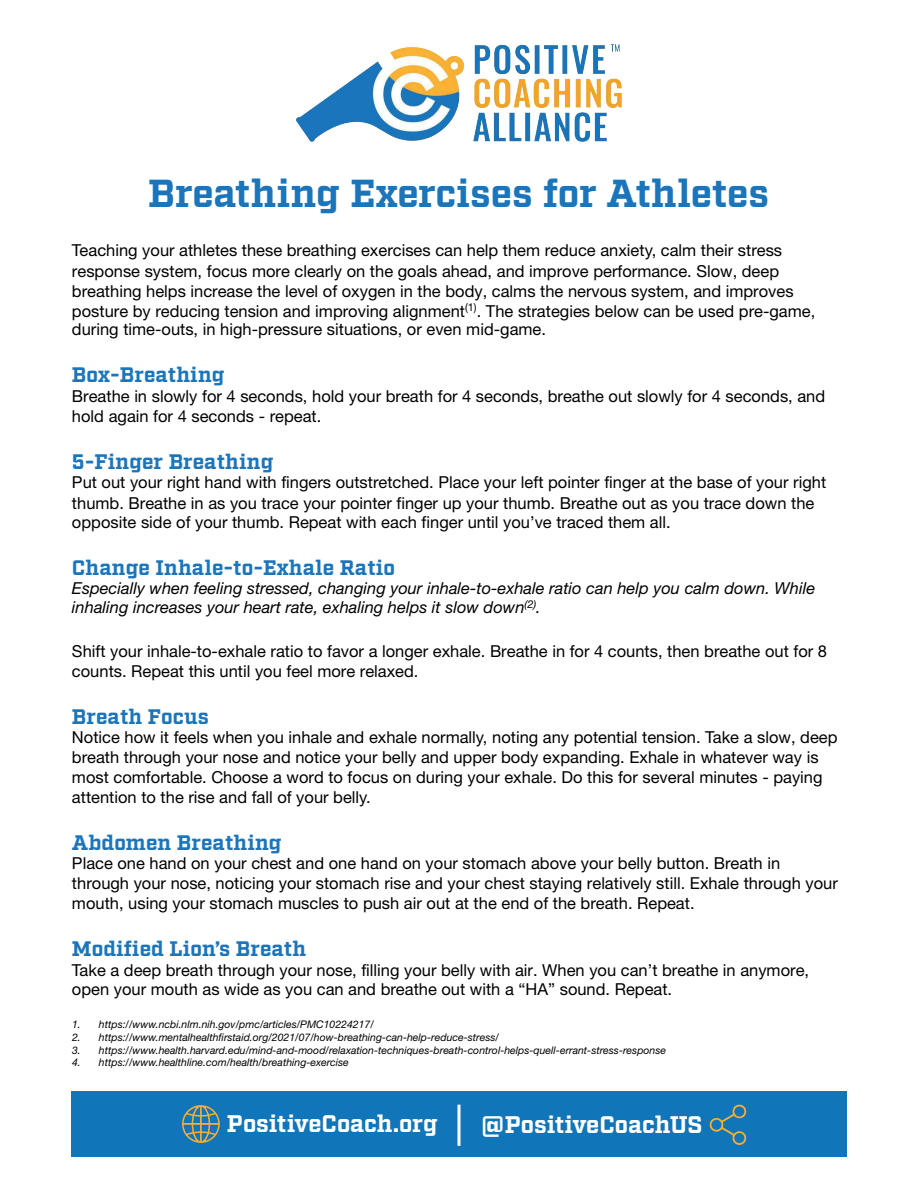
<style>
.page{position:relative;width:918px;height:1188px;background:#fff}
.page>*{position:absolute;margin:0;border:0;box-sizing:border-box;transform-origin:0 0}
.t1{font:700 39px "Factoria";letter-spacing:-.01em;color:#1b75bb}
.t2{font:700 24px "Factoria";letter-spacing:-.01em;color:#fff}
.t3{font:700 21px "Factoria";color:#1b75bb}
.t4{font:16.5px/19.8px "Helvetica Neue LT Std";color:#000}
.t5{font:italic 16.5px/19.5px "Helvetica Neue LT Std";color:#000}
.t6{font:italic 10.5px "Helvetica Neue LT Std";color:#000}
</style>
<div class="page">
<img style="left:296px;top:45px;width:326px;height:96px">
<div style="left:71px;top:1091px;width:776px;height:66px;background:#1175b9"></div>
<svg style="left:709px;top:1104px;width:38px;height:41px"></svg>
<svg style="left:182px;top:1105px;width:38px;height:38px"></svg>
<hr style="left:458px;top:1105px;width:3px;height:41px;background:#fff">
<h1 class="t1" style="left:148px;top:178px;width:622px">Breathing Exercises for Athletes</h1>
<p class="t4" style="left:72px;top:242px;width:745px">Teaching your athletes these breathing exercises can help them reduce anxiety, calm their stress response system, focus more clearly on the goals ahead, and improve performance. Slow, deep breathing helps increase the level of oxygen in the body, calms the nervous system, and improves posture by reducing tension and improving alignment<sup>(1)</sup>. The strategies below can be used pre-game, during time-outs, in high-pressure situations, or even mid-game.</p>
<p class="t3" style="left:72px;top:367px;width:154px">Box-Breathing</p>
<p class="t4" style="left:72px;top:388px;width:755px">Breathe in slowly for 4 seconds, hold your breath for 4 seconds, breathe out slowly for 4 seconds, and hold again for 4 seconds - repeat.</p>
<p class="t3" style="left:72px;top:453px;width:203px">5-Finger Breathing</p>
<p class="t4" style="left:72px;top:474px;width:756px;line-height:20.7px">Put out your right hand with fingers outstretched. Place your left pointer finger at the base of your right thumb. Breathe in as you trace your pointer finger up your thumb. Breathe out as you trace down the</p>
<p class="t4" style="left:72px;top:514px;width:600px">opposite side of your thumb. Repeat with each finger until you’ve traced them all.</p>
<p class="t3" style="left:72px;top:560px;width:325px">Change Inhale-to-Exhale Ratio</p>
<p class="t5" style="left:72px;top:580px;width:745px">Especially when feeling stressed, changing your inhale-to-exhale ratio can help you calm down. While inhaling increases your heart rate, exhaling helps it slow down<sup>(2)</sup>.</p>
<p class="t4" style="left:72px;top:643px;width:757px">Shift your inhale-to-exhale ratio to favor a longer exhale. Breathe in for 4 counts, then breathe out for 8 counts. Repeat this until you feel more relaxed.</p>
<p class="t3" style="left:72px;top:708px;width:138px">Breath Focus</p>
<p class="t4" style="left:72px;top:729px;width:767px">Notice how it feels when you inhale and exhale normally, noting any potential tension. Take a slow, deep breath through your nose and notice your belly and upper body expanding. Exhale in whatever way is most comfortable. Choose a word to focus on during your exhale. Do this for several minutes - paying attention to the rise and fall of your belly.</p>
<p class="t3" style="left:72px;top:834px;width:211px">Abdomen Breathing</p>
<p class="t4" style="left:72px;top:855px;width:767px">Place one hand on your chest and one hand on your stomach above your belly button. Breath in through your nose, noticing your stomach rise and your chest staying relatively still. Exhale through your mouth, using your stomach muscles to push air out at the end of the breath. Repeat.</p>
<p class="t3" style="left:72px;top:936px;width:236px">Modified Lion’s Breath</p>
<p class="t4" style="left:72px;top:961px;width:739px">Take a deep breath through your nose, filling your belly with air. When you can’t breathe in anymore, open your mouth as wide as you can and breathe out with a “HA” sound. Repeat.</p>
<p class="t6" style="left:72px;top:1021px;width:303px">1. https://www.ncbi.nlm.nih.gov/pmc/articles/PMC10224217/</p>
<p class="t6" style="left:72px;top:1033px;width:429px">2. https://www.mentalhealthfirstaid.org/2021/07/how-breathing-can-help-reduce-stress/</p>
<p class="t6" style="left:72px;top:1046px;width:596px">3. https://www.health.harvard.edu/mind-and-mood/relaxation-techniques-breath-control-helps-quell-errant-stress-response</p>
<p class="t6" style="left:72px;top:1059px;width:278px">4. https://www.healthline.com/health/breathing-exercise</p>
<h2 class="t2" style="left:227px;top:1115px;width:212px">PositiveCoach.org</h2>
<h2 class="t2" style="left:481px;top:1116px;width:223px">@PositiveCoachUS</h2>
</div>
